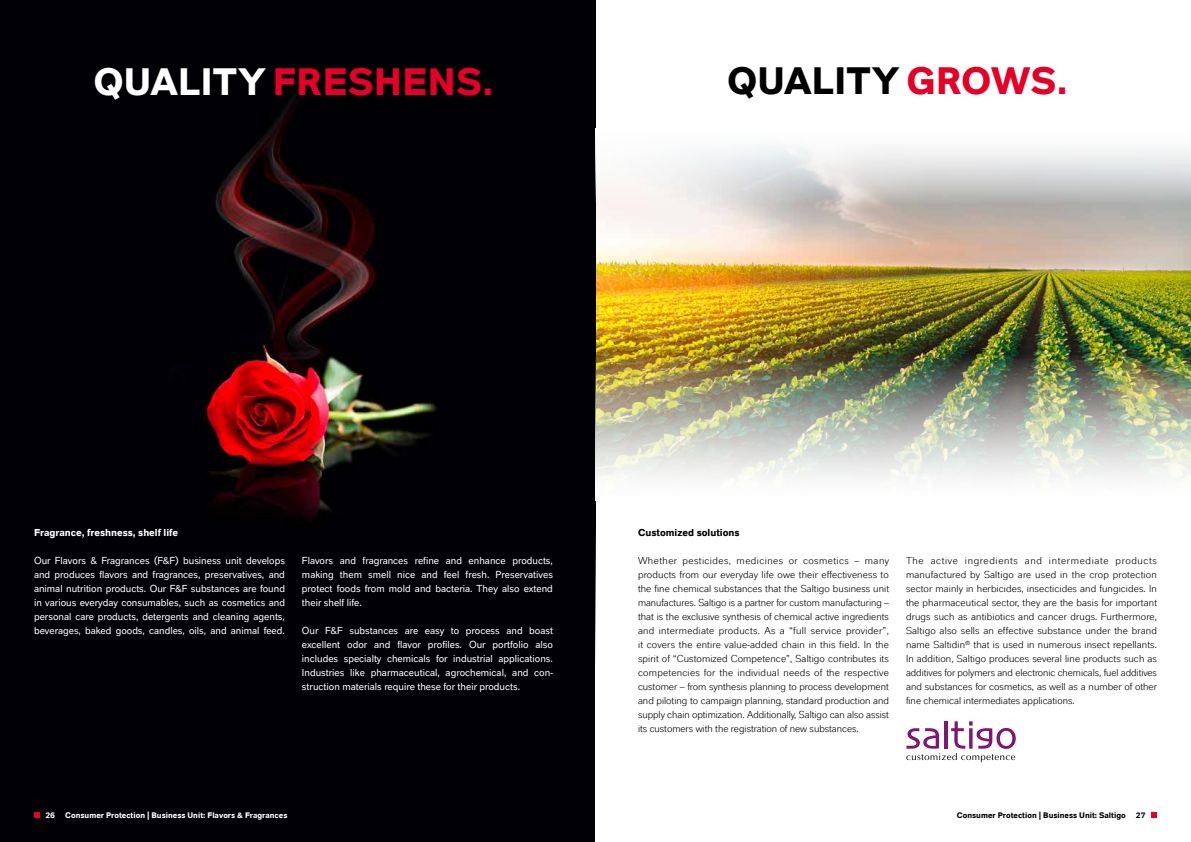
<style>
.page{position:relative;width:1191px;height:842px;background:#fff}
.page>*{position:absolute;margin:0;border:0;box-sizing:border-box;transform-origin:0 0}
.t1{font:700 38px "Lanxess Global";letter-spacing:.015em;color:#e40026}
.t2{font:700 38px "Lanxess Global";letter-spacing:.005em;color:#000}
.t3{font:10px/14px "Lanxess Global";color:#000;text-align:justify}
.t4{font:10px/14px "Lanxess Global Invers";color:#fff;text-align:justify}
.t5{font:700 10px "Lanxess Global";color:#fff}
.t6{font:700 10px "Lanxess Global";color:#000}
.t7{font:700 8px "Lanxess Global";color:#fff}
.t8{font:700 8px "Lanxess Global";color:#000}
.s1{color:#fff}
.s2{color:#e40026}
</style>
<div class="page">
<img style="left:595px;top:203px;width:596px;height:151px">
<img style="left:0;top:0;width:595px;height:842px">
<svg style="left:595px;top:140px;width:596px;height:63px"></svg>
<img style="left:595px;top:354px;width:596px;height:124px">
<svg style="left:906px;top:721px;width:109px;height:41px"></svg>
<svg style="left:34px;top:812px;width:6px;height:6px"></svg>
<svg style="left:1151px;top:812px;width:6px;height:6px"></svg>
<h1 class="t1" style="left:94px;top:60px;width:401px"><span class="s1">QUALITY</span> FRESHENS.</h1>
<h1 class="t2" style="left:727px;top:59px;width:342px">QUALITY <span class="s2">GROWS.</span></h1>
<p class="t5" style="left:34px;top:526px;width:146px">Fragrance, freshness, shelf life</p>
<p class="t4" style="left:34px;top:553px;width:252px">Our Flavors &amp; Fragrances (F&amp;F) business unit develops and produces flavors and fragrances, preservatives, and animal nutrition products. Our F&amp;F substances are found in various everyday consumables, such as cosmetics and personal care products, detergents and cleaning agents, beverages, baked goods, candles, oils, and animal feed.</p>
<p class="t4" style="left:302px;top:553px;width:252px">Flavors and fragrances refine and enhance products, making them smell nice and feel fresh. Preservatives protect foods from mold and bacteria. They also extend their shelf life.</p>
<p class="t4" style="left:302px;top:623px;width:252px">Our F&amp;F substances are easy to process and boast excellent odor and flavor profiles. Our portfolio also includes specialty chemicals for industrial applications.<br>Industries like pharmaceutical, agrochemical, and con&shy;struction materials require these for their products.</p>
<p class="t6" style="left:638px;top:526px;width:103px">Customized solutions</p>
<p class="t3" style="left:638px;top:553px;width:253px">Whether pesticides, medicines or cosmetics – many products from our everyday life owe their effectiveness to the fine chemical substances that the Saltigo business unit -manufactures. Saltigo is a partner for custom -manufacturing – that is the exclusive synthesis of chemical active ingredients and intermediate products. As a “full service provider”, it covers the entire value-added chain in this field. In the spirit of “Customized Competence”, Saltigo contributes its competencies for the individual needs of the respective customer – from synthesis planning to process development and piloting to campaign planning, standard production and supply chain optimization. Additionally, Saltigo can also assist its customers with the registration of new substances.</p>
<p class="t3" style="left:906px;top:553px;width:253px">The active ingredients and intermediate products manufactured by Saltigo are used in the crop protection sector mainly in herbicides, insecticides and fungicides. In the pharmaceutical sector, they are the basis for important drugs such as antibiotics and cancer drugs. Furthermore, Saltigo also sells an effective substance under the brand name Saltidin<sup>®</sup> that is used in numerous insect repellants.<br>In addition, Saltigo produces several line products such as additives for polymers and electronic chemicals, fuel additives and substances for cosmetics, as well as a number of other fine chemical intermediates applications.</p>
<p class="t7" style="left:45px;top:810px;width:11px">26</p>
<p class="t7" style="left:65px;top:810px;width:224px">Consumer Protection | Business Unit: Flavors &amp; Fragrances</p>
<p class="t8" style="left:1135px;top:810px;width:11px">27</p>
<p class="t8" style="left:957px;top:810px;width:170px">Consumer Protection | Business Unit: Saltigo</p>
</div>
